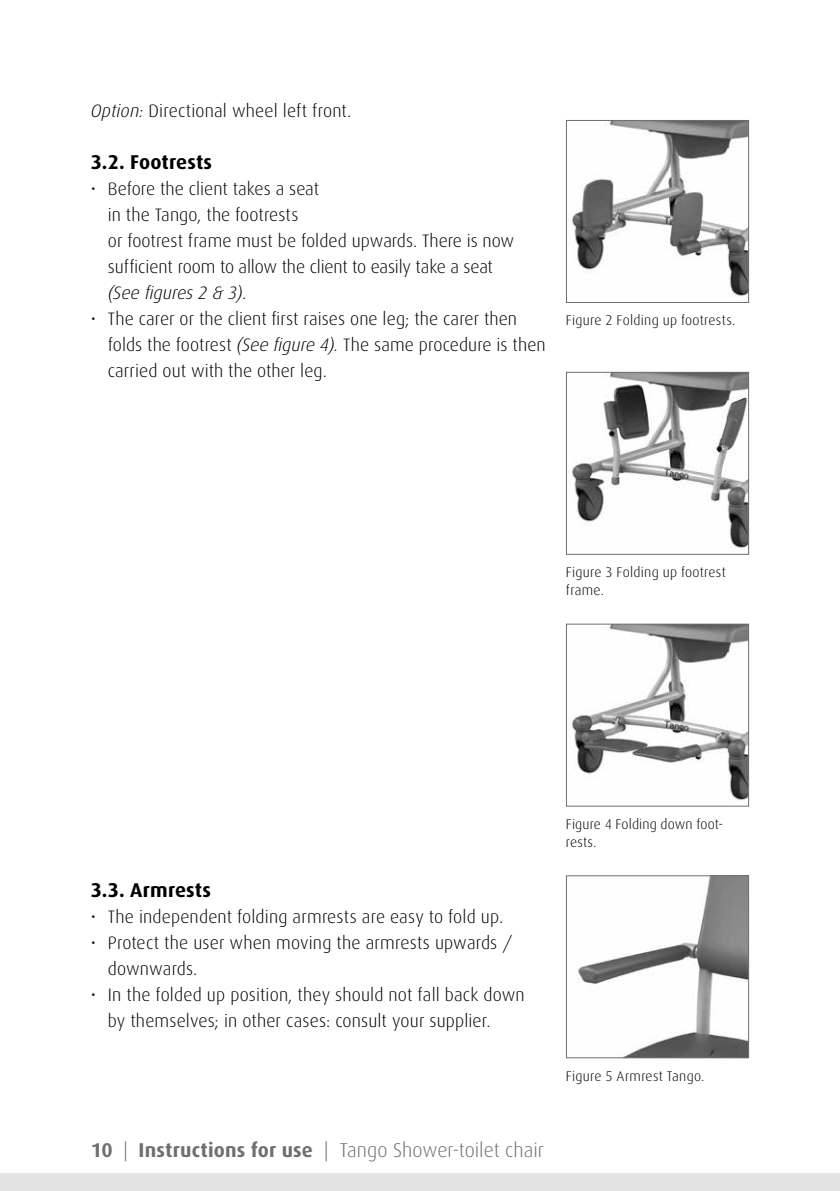
<style>
.page{position:relative;width:840px;height:1191px;background:#fff}
.page>*{position:absolute;margin:0;border:0;box-sizing:border-box;transform-origin:0 0}
.t1{font:300 20px "Dax";color:#706f6f}
.t2{font:700 20px "Dax";letter-spacing:.005em;color:#000}
.t3{font:300 18px/26px "Dax";letter-spacing:.005em;color:#000}
.t4{font:300 14px/18px "Dax";letter-spacing:.02em;color:#000}
.s1{font-style:italic}
.s2{font-weight:700}
</style>
<div class="page">
<svg style="left:839px;top:1174px;width:1px;height:17px"></svg>
<div style="left:0;top:1174px;width:839px;height:17px;background:#e3e3e3"></div>
<img style="left:572px;top:122px;width:174px;height:174px">
<div style="left:565px;top:120px;width:183px;height:183px;border:1px solid #706f6f"></div>
<img style="left:568px;top:374px;width:178px;height:174px">
<div style="left:565px;top:372px;width:183px;height:183px;border:1px solid #706f6f"></div>
<img style="left:568px;top:625px;width:178px;height:175px">
<div style="left:565px;top:623px;width:183px;height:183px;border:1px solid #706f6f"></div>
<img style="left:577px;top:877px;width:169px;height:179px">
<div style="left:565px;top:875px;width:183px;height:183px;border:1px solid #706f6f"></div>
<p class="t3" style="left:91px;top:98px;width:259px"><span class="s1">Option:</span> Directional wheel left front.</p>
<p class="t2" style="left:91px;top:151px;width:123px">3.2. Footrests</p>
<p class="t3" style="left:108px;top:176px;width:407px;text-indent:-17px">• Before the client takes a seat<br>in the Tango, the footrests<br>or footrest frame must be folded upwards. There is now sufficient room to allow the client to easily take a seat <span class="s1">(See figures 2 &amp; 3)</span>.</p>
<p class="t3" style="left:108px;top:306px;width:439px;text-indent:-17px">• The carer or the client first raises one leg; the carer then folds the footrest <span class="s1">(See figure 4).</span> The same procedure is then carried out with the other leg.</p>
<p class="t4" style="left:565px;top:311px;width:169px">Figure 2 Folding up footrests.</p>
<p class="t4" style="left:565px;top:563px;width:161px">Figure 3 Folding up footrest frame.</p>
<p class="t2" style="left:91px;top:879px;width:122px">3.3. Armrests</p>
<p class="t3" style="left:91px;top:904px;width:411px">• The independent folding armrests are easy to fold up.</p>
<p class="t3" style="left:108px;top:930px;width:406px;text-indent:-17px">• Protect the user when moving the armrests upwards / downwards.</p>
<p class="t3" style="left:108px;top:982px;width:418px;text-indent:-17px">• In the folded up position, they should not fall back down by themselves; in other cases: consult your supplier.</p>
<p class="t1" style="left:91px;top:1139px;width:454px"><span class="s2">10</span> | <span class="s2">Instructions for use</span> | Tango Shower-toilet chair</p>
<p class="t4" style="left:565px;top:815px;width:159px">Figure 4 Folding down foot&shy;rests.</p>
<p class="t4" style="left:565px;top:1066px;width:138px">Figure 5 Armrest Tango.</p>
</div>
